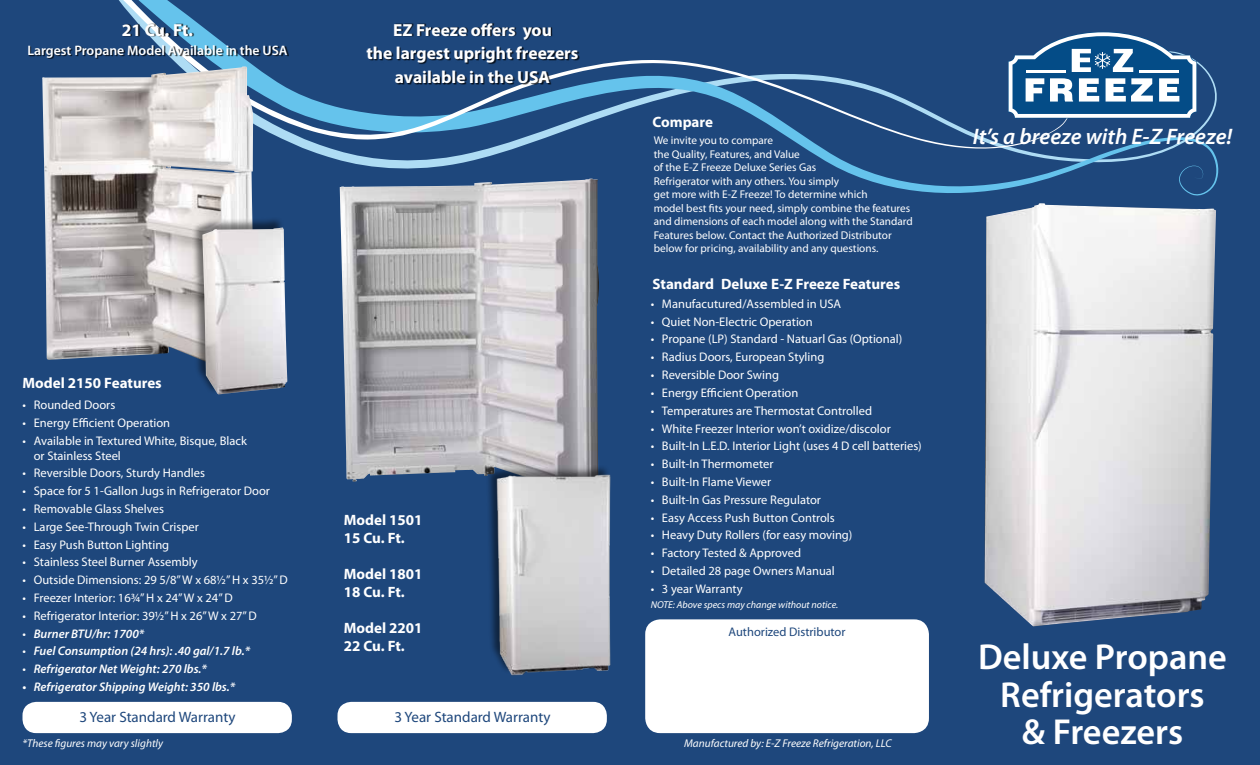
<style>
.page{position:relative;width:1260px;height:765px;background:#1e477c}
.page>*{position:absolute;margin:0;border:0;box-sizing:border-box;transform-origin:0 0}
.t1{font:600 36.25px/37.5px "Myriad Pro";color:#fff;text-align:center}
.t2{font:italic 600 22.5px "Myriad Pro";color:#fff}
.t3{font:700 17.5px/23.9px "Myriad Pro";color:#fff;text-align:center}
.t4{font:700 15px/18px "Myriad Pro";color:#fff}
.t5{font:15px "Myriad Pro";color:#1e477c}
.t6{font:600 13.75px "Myriad Pro";color:#fff}
.t7{font:12.5px/15px "Myriad Pro";color:#fff}
.t8{font:italic 600 12.5px "Myriad Pro";color:#fff}
.t9{font:12.5px "Myriad Pro";color:#1e477c}
.t10{font:11.25px/13.5px "Myriad Pro";color:#fff}
.t11{font:italic 11.25px "Myriad Pro";color:#fff}
.t12{font:italic 10px "Myriad Pro";color:#fff}
.s1{font-weight:400;font-style:normal}
</style>
<div class="page">
<img style="left:985px;top:203px;width:231px;height:423px">
<svg style="left:319px;top:61px;width:900px;height:135px"></svg>
<svg style="left:119px;top:0;width:959px;height:154px"></svg>
<div style="left:645px;top:619px;width:284px;height:114px;background:#fff;border-radius:15px"></div>
<img style="left:42px;top:67px;width:211px;height:293px">
<img style="left:340px;top:179px;width:259px;height:303px">
<div style="left:22px;top:702px;width:270px;height:31px;background:#fff;border-radius:14px"></div>
<div style="left:338px;top:702px;width:269px;height:31px;background:#fff;border-radius:14px"></div>
<div style="left:29px;top:24px;width:260px;height:35px;background:#000;opacity:.75"></div>
<div style="left:367px;top:23px;width:212px;height:62px;background:#000;opacity:.75"></div>
<div style="left:191px;top:217px;width:96px;height:178px;background:#000;opacity:.5"></div>
<img style="left:202px;top:228px;width:85px;height:166px">
<div style="left:486px;top:464px;width:124px;height:210px;background:#000;opacity:.5"></div>
<img style="left:492px;top:469px;width:119px;height:207px">
<svg style="left:1008px;top:32px;width:189px;height:86px;background:#5482aa"></svg>
<h3 class="t3" style="left:122px;top:17px;width:73px">21 Cu. Ft.</h3>
<p class="t6" style="left:27px;top:42px;width:262px">Largest Propane Model Available in the USA</p>
<h3 class="t3" style="left:366px;top:17px;width:214px">EZ Freeze offers you<br>the largest upright freezers available in the USA</h3>
<p class="t4" style="left:22px;top:373px;width:141px">Model 2150 Features</p>
<p class="t7" style="left:22px;top:397px;width:94px">• Rounded Doors</p>
<p class="t7" style="left:22px;top:415px;width:149px">• Energy Efficient Operation</p>
<p class="t7" style="left:34px;top:433px;width:215px;text-indent:-11px">• Available in Textured White, Bisque, Black or Stainless Steel</p>
<p class="t7" style="left:22px;top:465px;width:184px">• Reversible Doors, Sturdy Handles</p>
<p class="t7" style="left:22px;top:483px;width:249px">• Space for 5 1-Gallon Jugs in Refrigerator Door</p>
<p class="t7" style="left:22px;top:501px;width:143px">• Removable Glass Shelves</p>
<p class="t7" style="left:22px;top:519px;width:178px">• Large See-Through Twin Crisper</p>
<p class="t7" style="left:22px;top:537px;width:148px">• Easy Push Button Lighting</p>
<p class="t7" style="left:22px;top:555px;width:177px">• Stainless Steel Burner Assembly</p>
<p class="t7" style="left:22px;top:572px;width:267px">• Outside Dimensions: 29 5/8”W x 68½”H x 35½”D</p>
<p class="t7" style="left:22px;top:590px;width:212px">• Freezer Interior: 16¾”H x 24”W x 24”D</p>
<p class="t7" style="left:22px;top:608px;width:236px">• Refrigerator Interior: 39½”H x 26”W x 27”D</p>
<p class="t8" style="left:22px;top:626px;width:123px"><span class="s1">•</span> Burner BTU/hr: 1700*</p>
<p class="t8" style="left:22px;top:643px;width:229px"><span class="s1">•</span> Fuel Consumption (24 hrs): .40 gal/1.7 lb.*</p>
<p class="t8" style="left:22px;top:661px;width:186px"><span class="s1">•</span> Refrigerator Net Weight: 270 lbs.*</p>
<p class="t8" style="left:22px;top:679px;width:214px">• Refrigerator Shipping Weight: 350 lbs.*</p>
<p class="t4" style="left:344px;top:511px;width:80px">Model 1501<br>15 Cu. Ft.</p>
<p class="t4" style="left:344px;top:564px;width:80px">Model 1801<br>18 Cu. Ft.</p>
<p class="t4" style="left:344px;top:618px;width:80px">Model 2201<br>22 Cu. Ft.</p>
<p class="t5" style="left:79px;top:708px;width:158px">3 Year Standard Warranty</p>
<p class="t5" style="left:394px;top:708px;width:158px">3 Year Standard Warranty</p>
<p class="t11" style="left:22px;top:736px;width:142px">*These figures may vary slightly</p>
<p class="t4" style="left:652px;top:112px;width:62px">Compare</p>
<p class="t10" style="left:654px;top:133px;width:261px">We invite you to compare<br>the Quality, Features, and Value<br>of the E-Z Freeze Deluxe Series Gas<br>Refrigerator with any others. You simply<br>get more with E-Z Freeze! To determine which<br>model best fits your need, simply combine the features and dimensions of each model along with the Standard Features below. Contact the Authorized Distributor below for pricing, availability and any questions.</p>
<p class="t4" style="left:652px;top:274px;width:249px">Standard Deluxe E-Z Freeze Features</p>
<p class="t7" style="left:651px;top:296px;width:192px">• Manufacutured/Assembled in USA</p>
<p class="t7" style="left:651px;top:314px;width:164px">• Quiet Non-Electric Operation</p>
<p class="t7" style="left:651px;top:332px;width:253px">• Propane (LP) Standard - Natuarl Gas (Optional)</p>
<p class="t7" style="left:651px;top:349px;width:175px">• Radius Doors, European Styling</p>
<p class="t7" style="left:651px;top:367px;width:130px">• Reversible Door Swing</p>
<p class="t7" style="left:651px;top:385px;width:149px">• Energy Efficient Operation</p>
<p class="t7" style="left:651px;top:403px;width:223px">• Temperatures are Thermostat Controlled</p>
<p class="t7" style="left:651px;top:421px;width:242px">• White Freezer Interior won’t oxidize/discolor</p>
<p class="t7" style="left:651px;top:438px;width:273px">• Built-In L.E.D. Interior Light (uses 4 D cell batteries)</p>
<p class="t7" style="left:651px;top:456px;width:124px">• Built-In Thermometer</p>
<p class="t7" style="left:651px;top:474px;width:122px">• Built-In Flame Viewer</p>
<p class="t7" style="left:651px;top:492px;width:172px">• Built-In Gas Pressure Regulator</p>
<p class="t7" style="left:651px;top:510px;width:186px">• Easy Access Push Button Controls</p>
<p class="t7" style="left:651px;top:528px;width:203px">• Heavy Duty Rollers (for easy moving)</p>
<p class="t7" style="left:651px;top:545px;width:152px">• Factory Tested &amp; Approved</p>
<p class="t7" style="left:651px;top:563px;width:186px">• Detailed 28 page Owners Manual</p>
<p class="t7" style="left:651px;top:581px;width:94px">• 3 year Warranty</p>
<p class="t12" style="left:651px;top:598px;width:189px">NOTE: Above specs may change without notice.</p>
<p class="t9" style="left:729px;top:624px;width:119px">Authorized Distributor</p>
<p class="t11" style="left:684px;top:736px;width:209px">Manufactured by: E-Z Freeze Refrigeration, LLC</p>
<h2 class="t2" style="left:973px;top:122px;width:261px">It’s a breeze with E-Z Freeze!</h2>
<h1 class="t1" style="left:978px;top:637px;width:250px">Deluxe Propane<br>Refrigerators<br>&amp; Freezers</h1>
</div>
